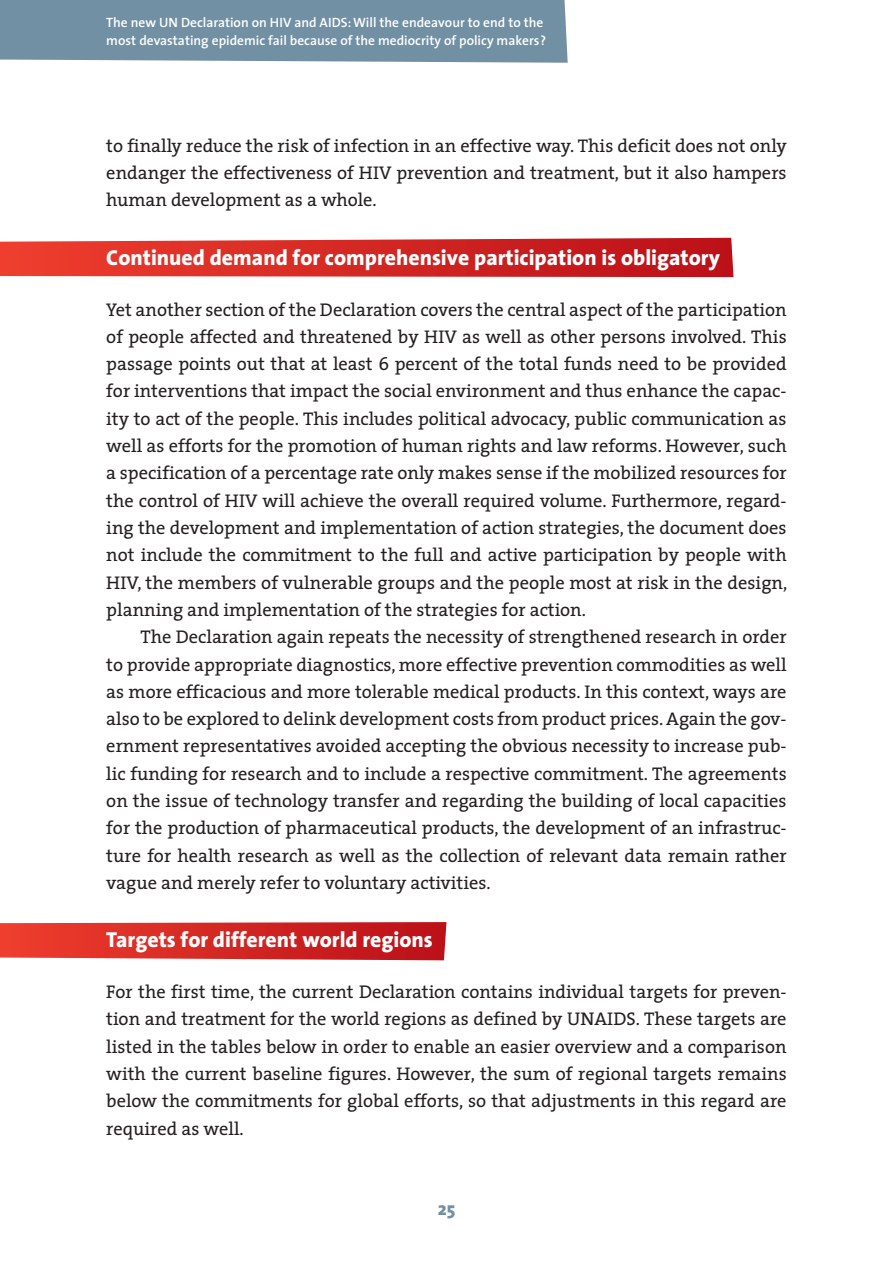
<style>
.page{position:relative;width:893px;height:1263px;background:#fff}
.page>*{position:absolute;margin:0;border:0;box-sizing:border-box;transform-origin:0 0}
.t1{font:800 21.75px "The Sans";color:#fff}
.t2{font:800 18.75px "The Sans";color:#7190a4}
.t3{font:18.45px/27.3px "The Serif";color:#231f20;text-align:justify}
.t4{font:600 13.5px/18px "The Sans";color:#fff}
</style>
<div class="page">
<div style="left:0;top:0;width:568px;height:63px;background:#7190a4"></div>
<svg style="left:0;top:238px;width:733px;height:39px;background:#d5322f"></svg>
<svg style="left:0;top:922px;width:446px;height:38px;background:#d5302c"></svg>
<p class="t4" style="left:106px;top:13px;width:441px">The new UN Declaration on HIV and AIDS: Will the endeavour to end to the most devastating epidemic fail because of the mediocrity of policy makers?</p>
<p class="t3" style="left:106px;top:131px;width:682px">to finally reduce the risk of infection in an effective way. This deficit does not only endanger the effectiveness of HIV prevention and treatment, but it also hampers human development as a whole.</p>
<p class="t1" style="left:106px;top:239px;width:615px">Continued demand for comprehensive participation is obligatory</p>
<p class="t3" style="left:106px;top:295px;width:682px">Yet another section of the Declaration covers the central aspect of the participation of people affected and threatened by HIV as well as other persons involved. This passage points out that at least 6 percent of the total funds need to be provided for interventions that impact the social environment and thus enhance the capac&shy;ity to act of the people. This includes political advocacy, public communication as well as efforts for the promotion of human rights and law reforms. However, such a specification of a percentage rate only makes sense if the mobilized resources for the control of HIV will achieve the overall required volume. Furthermore, regard&shy;ing the development and implementation of action strategies, the document does not include the commitment to the full and active participation by people with HIV, the members of vulnerable groups and the people most at risk in the design, planning and implementation of the strategies for action.</p>
<p class="t3" style="left:106px;top:623px;width:682px;text-indent:34px">The Declaration again repeats the necessity of strengthened research in order to provide appropriate diagnostics, more effective prevention commodities as well as more efficacious and more tolerable medical products. In this context, ways are also to be explored to delink development costs from product prices. Again the gov&shy;ernment representatives avoided accepting the obvious necessity to increase pub&shy;lic funding for research and to include a respective commitment. The agreements on the issue of technology transfer and regarding the building of local capacities for the production of pharmaceutical products, the development of an infrastruc&shy;ture for health research as well as the collection of relevant data remain rather vague and merely refer to voluntary activities.</p>
<p class="t1" style="left:106px;top:922px;width:328px">Targets for different world regions</p>
<p class="t3" style="left:106px;top:978px;width:682px">For the first time, the current Declaration contains individual targets for preven&shy;tion and treatment for the world regions as defined by UNAIDS. These targets are listed in the tables below in order to enable an easier overview and a comparison with the current baseline figures. However, the sum of regional targets remains below the commitments for global efforts, so that adjustments in this regard are required as well.</p>
<p class="t2" style="left:438px;top:1193px;width:19px">25</p>
</div>
